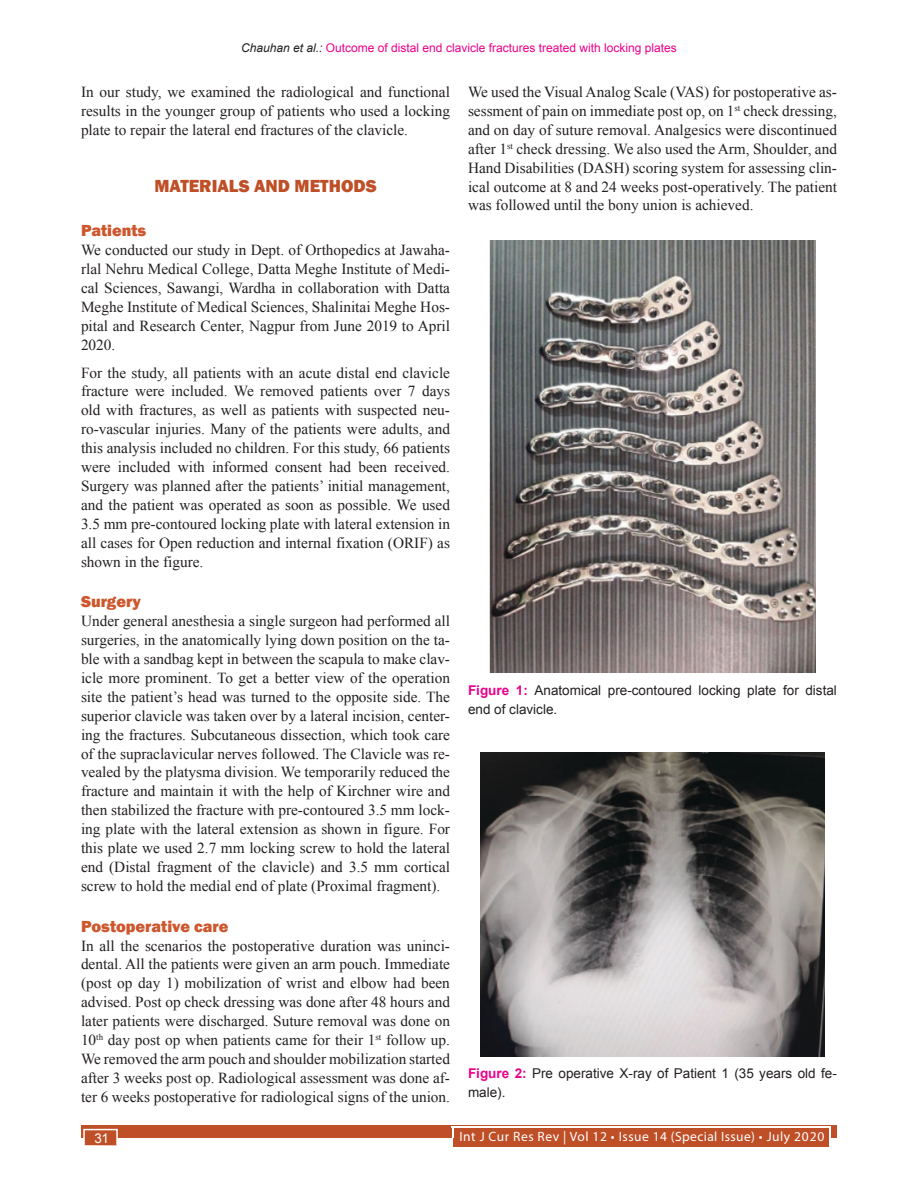
<style>
.page{position:relative;width:918px;height:1188px;background:#fff}
.page>*{position:absolute;margin:0;border:0;box-sizing:border-box;transform-origin:0 0}
.Head_1{font:800 18px "Franklin Gothic";color:#bf4f27}
.Head_2{font:800 16.5px "Franklin Gothic";color:#cd562c}
.Text{font:15.3px/18.9px "Times New Roman";color:#231f20;text-align:justify}
.Figure_caption{font:13.5px/18.9px "Arial";color:#231f20}
.t1{font:13.5px "Myriad Pro";letter-spacing:.04em;color:#fff}
.t2{font:13.5px "Arial";color:#fff}
.t3{font:12px "Arial";color:#ec008c}
.s1{font-style:italic;color:#231f20}
.s2{font-weight:700;color:#ec008c}
</style>
<div class="page">
<div style="left:81px;top:1125px;width:756px;height:13px;background:#bf4f27"></div>
<div style="left:453px;top:1128px;width:376px;height:19px;background:#bf4f27"></div>
<hr style="left:452px;top:1127px;width:378px;height:1px;background:#fff">
<svg style="left:829px;top:1127px;width:2px;height:11px"></svg>
<div style="left:83px;top:1129px;width:35px;height:17px;background:#bf4f27;border:2px solid #fff"></div>
<img style="left:489px;top:240px;width:327px;height:433px">
<img style="left:481px;top:753px;width:343px;height:303px">
<p class="t3" style="left:241px;top:40px;width:437px"><span class="s1">Chauhan et al.:</span> Outcome of distal end clavicle fractures treated with locking plates</p>
<p class="Text" style="left:81px;top:82px;width:371px">In our study, we examined the radiological and functional results in the younger group of patients who used a locking plate to repair the lateral end fractures of the clavicle.</p>
<p class="Text" style="left:468px;top:82px;width:371px">We used the Visual Analog Scale (VAS) for postoperative as&shy;sessment of pain on immediate post op, on 1<sup>st</sup> check dressing, and on day of suture removal. Analgesics were discontinued after 1<sup>st</sup> check dressing. We also used the Arm, Shoulder, and Hand Disabilities (DASH) scoring system for assessing clin&shy;ical outcome at 8 and 24 weeks post-operatively. The patient was followed until the bony union is achieved.</p>
<p class="Head_1" style="left:154px;top:175px;width:224px">MATERIALS AND METHODS</p>
<p class="Head_2" style="left:81px;top:220px;width:67px">Patients</p>
<p class="Text" style="left:81px;top:240px;width:371px">We conducted our study in Dept. of Orthopedics at Jawaha&shy;rlal Nehru Medical College, Datta Meghe Institute of Medi&shy;cal Sciences, Sawangi, Wardha in collaboration with Datta Meghe Institute of Medical Sciences, Shalinitai Meghe Hos&shy;pital and Research Center, Nagpur from June 2019 to April 2020.</p>
<p class="Text" style="left:81px;top:363px;width:371px">For the study, all patients with an acute distal end clavicle fracture were included. We removed patients over 7 days old with fractures, as well as patients with suspected neu&shy;ro-vascular injuries. Many of the patients were adults, and this analysis included no children. For this study, 66 patients were included with informed consent had been received.<br>Surgery was planned after the patients’ initial management, and the patient was operated as soon as possible. We used 3.5 mm pre-contoured locking plate with lateral extension in all cases for Open reduction and internal fixation (ORIF) as shown in the figure.</p>
<p class="Head_2" style="left:81px;top:591px;width:62px">Surgery</p>
<p class="Text" style="left:81px;top:611px;width:371px">Under general anesthesia a single surgeon had performed all surgeries, in the anatomically lying down position on the ta&shy;ble with a sandbag kept in between the scapula to make clav&shy;icle more prominent. To get a better view of the operation site the patient’s head was turned to the opposite side. The superior clavicle was taken over by a lateral incision, center&shy;ing the fractures. Subcutaneous dissection, which took care of the supraclavicular nerves followed. The Clavicle was re&shy;vealed by the platysma division. We temporarily reduced the fracture and maintain it with the help of Kirchner wire and then stabilized the fracture with pre-contoured 3.5 mm lock&shy;ing plate with the lateral extension as shown in figure. For this plate we used 2.7 mm locking screw to hold the lateral end (Distal fragment of the clavicle) and 3.5 mm cortical screw to hold the medial end of plate (Proximal fragment).</p>
<p class="Head_2" style="left:81px;top:915px;width:149px">Postoperative care</p>
<p class="Text" style="left:81px;top:936px;width:371px">In all the scenarios the postoperative duration was uninci&shy;dental. All the patients were given an arm pouch. Immediate (post op day 1) mobilization of wrist and elbow had been advised. Post op check dressing was done after 48 hours and later patients were discharged. Suture removal was done on 10<sup>th</sup> day post op when patients came for their 1<sup>st</sup> follow up.<br>We removed the arm pouch and shoulder mobilization started after 3 weeks post op. Radiological assessment was done af&shy;ter 6 weeks postoperative for radiological signs of the union.</p>
<p class="Figure_caption" style="left:468px;top:681px;width:370px"><span class="s2">Figure 1:</span> Anatomical pre-contoured locking plate for distal end of clavicle.</p>
<p class="Figure_caption" style="left:468px;top:1064px;width:370px"><span class="s2">Figure 2:</span> Pre operative X-ray of Patient 1 (35 years old fe&shy;male).</p>
<p class="t2" style="left:94px;top:1130px;width:16px">31</p>
<p class="t1" style="left:459px;top:1128px;width:366px">Int J Cur Res Rev | Vol 12 • Issue 14 (Special Issue) • July 2020</p>
</div>
